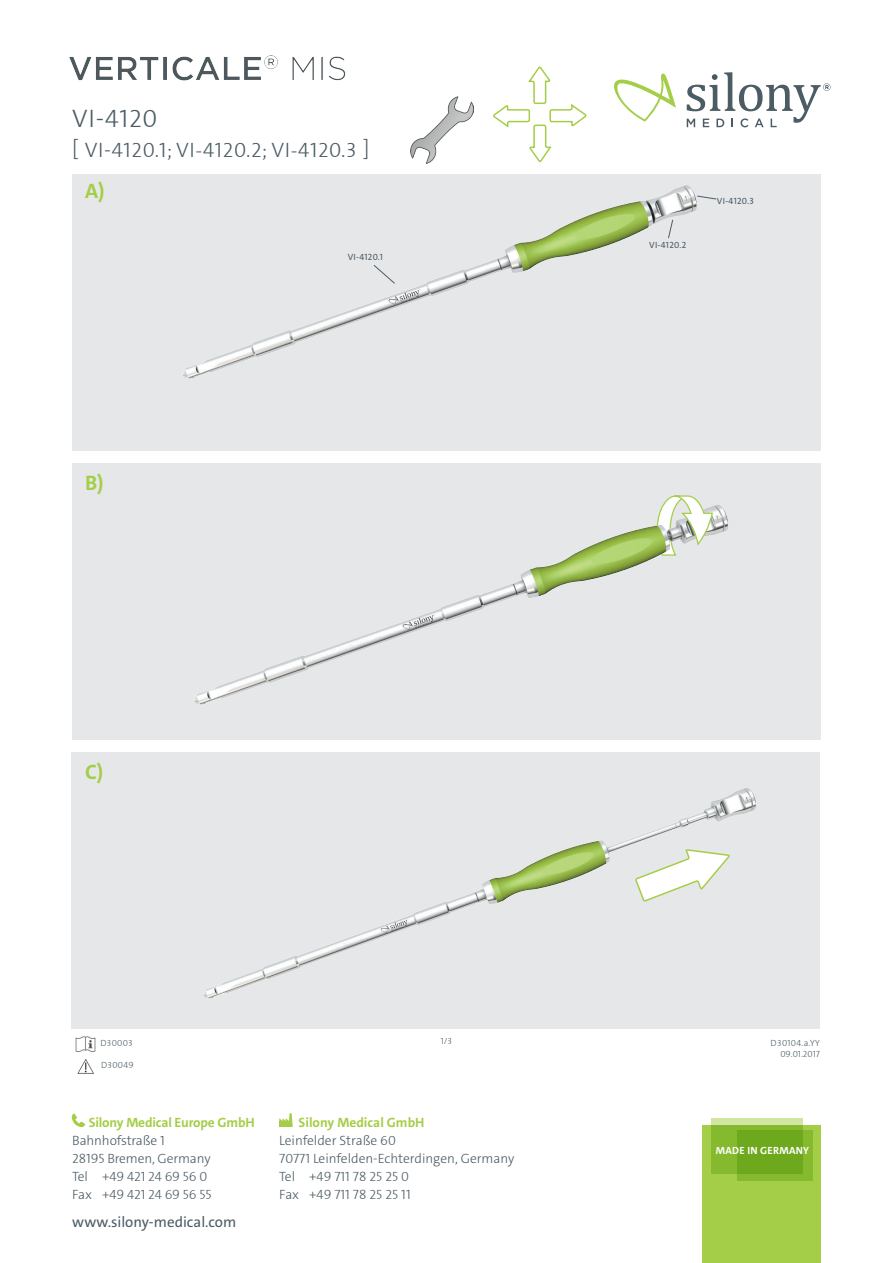
<style>
.page{position:relative;width:893px;height:1263px;background:#fff}
.page>*{position:absolute;margin:0;border:0;box-sizing:border-box;transform-origin:0 0}
.t1{font:300 25.5px "The Sans Caps";color:#4c5c65}
.t2{font:300 21px "The Sans Caps";letter-spacing:.03em;color:#4c5c65}
.t3{font:700 21px "The Sans C4 s";color:#a4ce48}
.t4{font:15px "The Sans C4 s";color:#4c5c65}
.t5{font:300 13.5px/18px "The Sans C4 s";letter-spacing:-.01em;color:#4c5c65}
.t6{font:300 13.5px/18px "The Sans Caps";letter-spacing:-.005em;color:#4c5c65}
.t7{font:700 10.5px "The Sans C4 s";letter-spacing:.025em;color:#fff}
.t8{font:9px "The Sans C4 s";letter-spacing:.03em;color:#4c5c65}
.t9{font:300 9px "The Sans Caps";letter-spacing:.03em;color:#4c5c65}
.t10{font:300 9px "The Sans C4 s";color:#4c5c65}
.s1{font-family:"The Sans C4 s"}
.s2{font-weight:700;color:#a4ce48}
.s3{font-family:"The Sans Caps"}
</style>
<div class="page">
<div style="left:72px;top:463px;width:749px;height:277px;background:#e6e7e9"></div>
<div style="left:72px;top:753px;width:748px;height:276px;background:#e6e7e9"></div>
<div style="left:72px;top:174px;width:749px;height:277px;background:#e6e7e9"></div>
<img style="left:105px;top:505px;width:657px;height:248px">
<svg style="left:655px;top:495px;width:58px;height:62px"></svg>
<img style="left:203px;top:788px;width:553px;height:211px">
<svg style="left:635px;top:848px;width:96px;height:60px"></svg>
<div style="left:702px;top:1125px;width:119px;height:138px;background:#a4ce48"></div>
<svg style="left:711px;top:1118px;width:92px;height:56px;background:#9bc64f"></svg>
<svg style="left:737px;top:1130px;width:75px;height:51px;background:#73ac21"></svg>
<svg style="left:614px;top:73px;width:62px;height:49px"></svg>
<svg style="left:687px;top:72px;width:143px;height:55px"></svg>
<img style="left:183px;top:185px;width:514px;height:194px">
<svg style="left:493px;top:66px;width:94px;height:96px"></svg>
<img style="left:69px;top:55px;width:277px;height:26px">
<svg style="left:668px;top:219px;width:6px;height:20px"></svg>
<svg style="left:279px;top:1113px;width:14px;height:14px"></svg>
<div style="left:279px;top:1121px;width:12px;height:6px;background:#a4ce48"></div>
<svg style="left:72px;top:1113px;width:13px;height:14px"></svg>
<img style="left:75px;top:1036px;width:21px;height:16px">
<img style="left:410px;top:97px;width:63px;height:66px">
<img style="left:77px;top:1059px;width:17px;height:15px">
<svg style="left:696px;top:195px;width:21px;height:5px"></svg>
<svg style="left:373px;top:264px;width:23px;height:20px"></svg>
<h1 class="t1" style="left:72px;top:97px;width:87px"><span class="s1">VI-</span>4120</h1>
<h2 class="t2" style="left:72px;top:132px;width:299px"><span class="s1">[ VI-</span>4120.1; VI-4120.2; VI-4120.3 <span class="s1">]</span></h2>
<h2 class="t3" style="left:85px;top:178px;width:21px">A)</h2>
<h2 class="t3" style="left:85px;top:469px;width:20px">B)</h2>
<p class="t8" style="left:348px;top:251px;width:37px">VI-4120.1</p>
<h2 class="t3" style="left:85px;top:758px;width:20px">C)</h2>
<p class="t9" style="left:100px;top:1035px;width:34px"><span class="s1">D</span>30003</p>
<p class="t9" style="left:101px;top:1057px;width:34px"><span class="s1">D</span>30049</p>
<p class="t5" style="left:72px;top:1114px;width:184px;text-indent:16px"><span class="s2">Silony Medical Europe GmbH<br></span>Bahnhofstraße <span class="s3">1<br>28195</span> Bremen, Germany</p>
<p class="t6" style="left:72px;top:1167px;width:141px"><span class="s1">Tel +</span>49 421 24 69 56 0<br><span class="s1">Fax +</span>49 421 24 69 56 55</p>
<p class="t4" style="left:72px;top:1212px;width:165px">www.silony-medical.com</p>
<p class="t9" style="left:441px;top:1033px;width:13px">1/3</p>
<p class="t5" style="left:279px;top:1113px;width:237px;text-indent:19px"><span class="s2">Silony Medical GmbH<br></span>Leinfelder Straße <span class="s3">60<br>70771</span> Leinfelden-Echterdingen, Germany</p>
<p class="t6" style="left:279px;top:1167px;width:133px"><span class="s1">Tel +</span>49 711 78 25 25 0<br><span class="s1">Fax +</span>49 711 78 25 25 11</p>
<p class="t8" style="left:649px;top:239px;width:38px">VI-4120.2</p>
<p class="t8" style="left:717px;top:195px;width:38px">VI-4120.3</p>
<p class="t10" style="left:771px;top:1037px;width:51px">D<span class="s3">30104</span>.a.YY</p>
<p class="t9" style="left:780px;top:1046px;width:41px">09.01.2017</p>
<p class="t7" style="left:716px;top:1144px;width:95px">MADE IN GERMANY</p>
</div>
